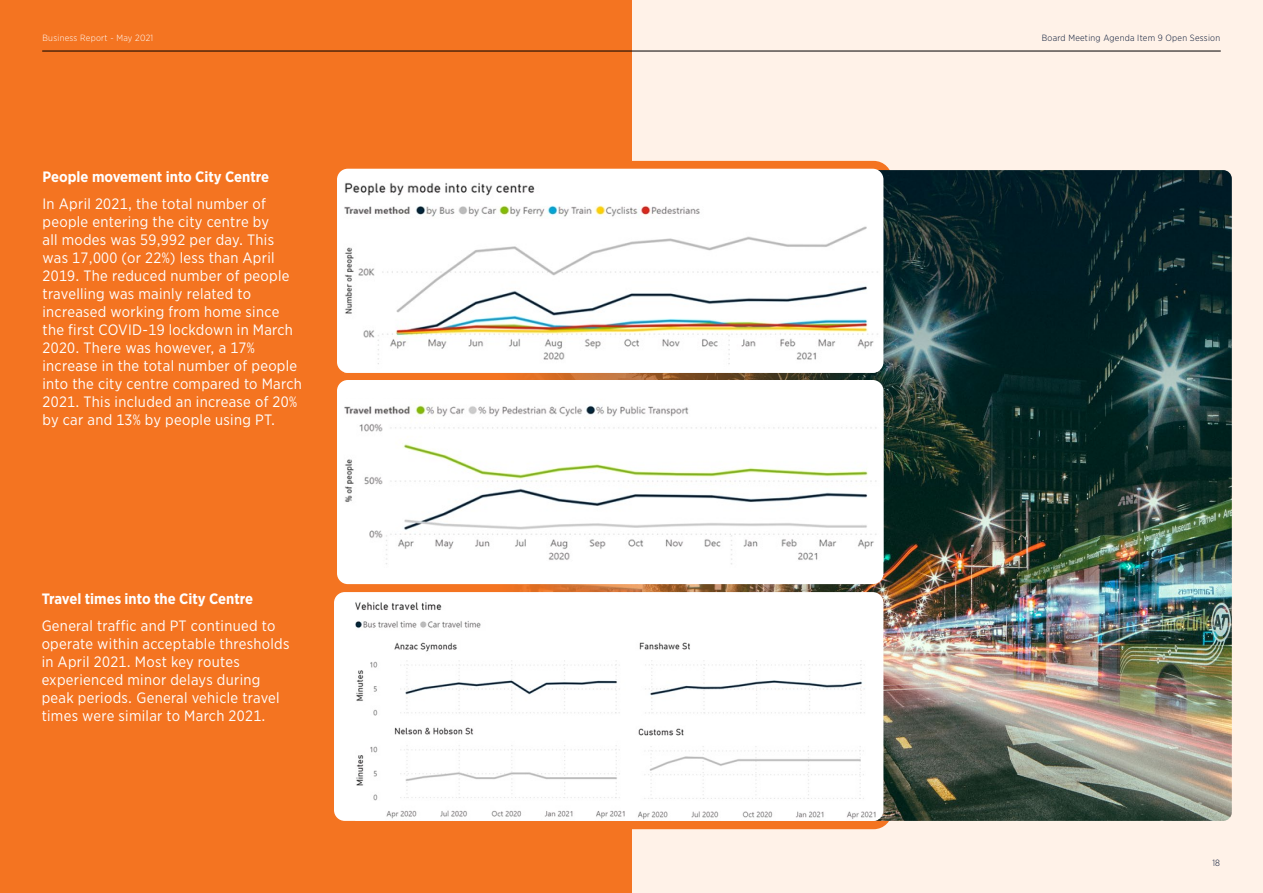
<style>
.page{position:relative;width:1263px;height:893px;background:#fff}
.page>*{position:absolute;margin:0;border:0;box-sizing:border-box;transform-origin:0 0}
.t1{font:15px/18px "Gotham Narrow";letter-spacing:.02em;color:#fff}
.t2{font:700 15px "Gotham Narrow";color:#fff}
.t3{font:300 9px "Gotham Narrow";letter-spacing:.03em;color:#001231}
.t4{font:300 9px "Gotham Narrow";letter-spacing:.03em;color:#fff}
</style>
<div class="page">
<div style="left:631px;top:0;width:632px;height:893px;background:#fff2e8"></div>
<div style="left:0;top:0;width:632px;height:893px;background:#f47421"></div>
<hr style="left:43px;top:51px;width:1177px;height:1px;background:#000">
<img style="left:498px;top:170px;width:734px;height:651px">
<div style="left:337px;top:169px;width:546px;height:204px;background:#fff;border-radius:11px"></div>
<img style="left:344px;top:182px;width:536px;height:191px">
<div style="left:337px;top:380px;width:546px;height:204px;background:#fff;border-radius:11px"></div>
<img style="left:344px;top:404px;width:533px;height:161px">
<div style="left:334px;top:592px;width:549px;height:229px;background:#fff;border-radius:11px"></div>
<img style="left:355px;top:602px;width:525px;height:219px">
<p class="t4" style="left:43px;top:33px;width:112px">Business Report - May 2021</p>
<p class="t3" style="left:1042px;top:33px;width:180px">Board Meeting Agenda Item 9 Open Session</p>
<p class="t2" style="left:43px;top:167px;width:228px">People movement into City Centre</p>
<p class="t1" style="left:43px;top:194px;width:261px">In April 2021, the total number of people entering the city centre by<br>all modes was 59,992 per day. This was 17,000 (or 22%) less than April 2019. The reduced number of people travelling was mainly related to increased working from home since the first COVID-19 lockdown in March 2020. There was however, a 17% increase in the total number of people into the city centre compared to March 2021. This included an increase of 20% by car and 13% by people using PT.</p>
<p class="t2" style="left:42px;top:589px;width:213px">Travel times into the City Centre</p>
<p class="t1" style="left:42px;top:616px;width:249px">General traffic and PT continued to operate within acceptable thresholds in April 2021. Most key routes experienced minor delays during peak periods. General vehicle travel times were similar to March 2021.</p>
<p class="t3" style="left:1212px;top:857px;width:9px">18</p>
</div>
